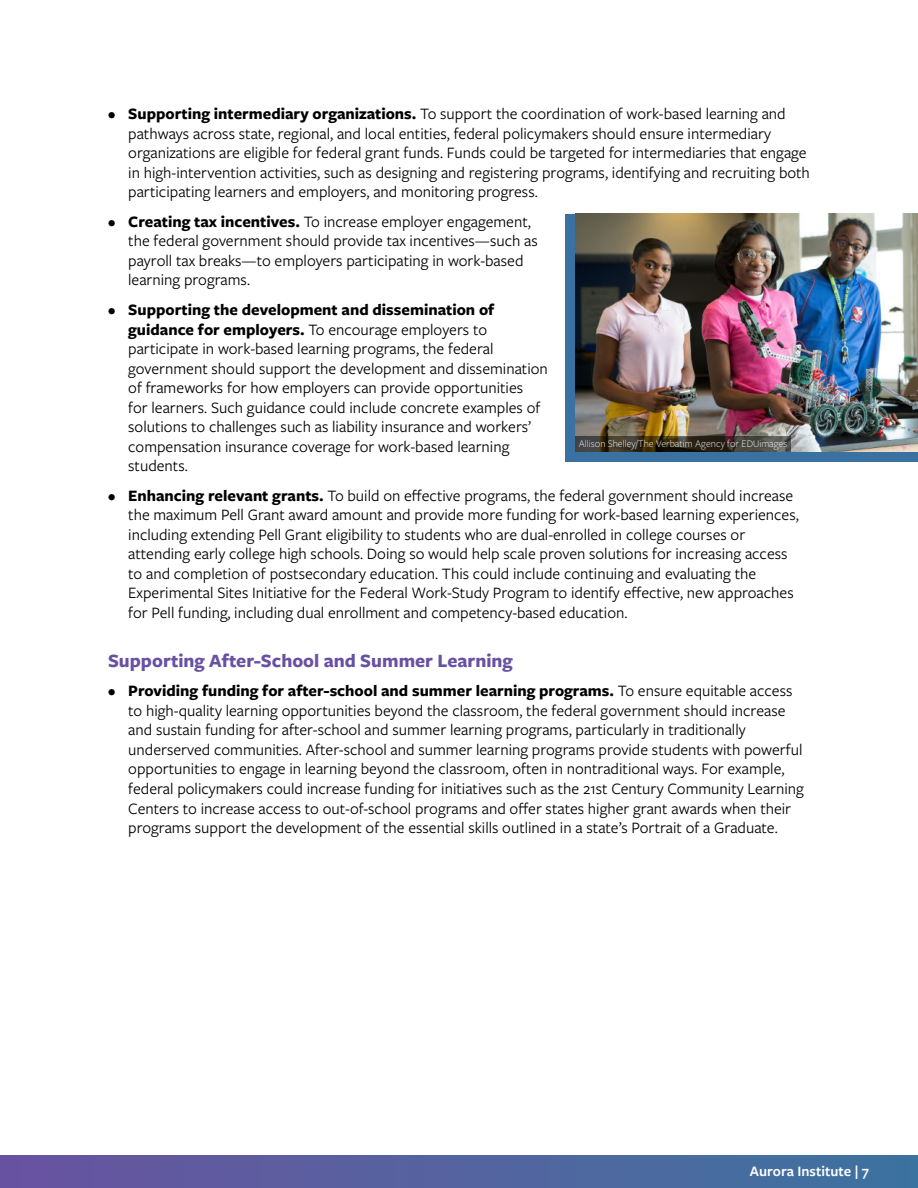
<style>
.page{position:relative;width:918px;height:1188px;background:#fff}
.page>*{position:absolute;margin:0;border:0;box-sizing:border-box;transform-origin:0 0}
.t1{font:700 19.5px "Freight Sans Pro";color:#6851a2}
.t2{font:16.5px/19.5px "Freight Sans Pro";color:#000}
.t3{font:600 15px "Freight Sans Pro";color:#fff}
.t4{font:300 10.5px "Freight Sans Pro";color:#fff}
.s1{font-weight:700}
</style>
<div class="page">
<div style="left:0;top:1156px;width:918px;height:32px;background:linear-gradient(to right,#6a53a0,#3d73a0)"></div>
<div style="left:565px;top:214px;width:353px;height:248px;background:#3972a0"></div>
<img style="left:575px;top:214px;width:343px;height:237px">
<svg style="left:575px;top:436px;width:216px;height:15px;background:#3d372c"></svg>
<p class="t2" style="left:128px;top:106px;width:683px;text-indent:-20px"><span class="s1">• Supporting intermediary organizations.</span> To support the coordination of work-based learning and pathways across state, regional, and local entities, federal policymakers should ensure intermediary organizations are eligible for federal grant funds. Funds could be targeted for intermediaries that engage in high-intervention activities, such as designing and registering programs, identifying and recruiting both participating learners and employers, and monitoring progress.</p>
<p class="t2" style="left:128px;top:213px;width:411px;text-indent:-20px"><span class="s1">• Creating tax incentives.</span> To increase employer engagement, the federal government should provide tax incentives—such as payroll tax breaks—to employers participating in work-based learning programs.</p>
<p class="t2" style="left:128px;top:301px;width:421px;text-indent:-20px"><span class="s1">• Supporting the development and dissemination of guidance for employers.</span> To encourage employers to participate in work-based learning programs, the federal government should support the development and dissemination of frameworks for how employers can provide opportunities<br>for learners. Such guidance could include concrete examples of solutions to challenges such as liability insurance and workers’ compensation insurance coverage for work-based learning students.</p>
<p class="t2" style="left:128px;top:487px;width:672px;text-indent:-20px"><span class="s1">• Enhancing relevant grants.</span> To build on effective programs, the federal government should increase the maximum Pell Grant award amount and provide more funding for work-based learning experiences, including extending Pell Grant eligibility to students who are dual-enrolled in college courses or attending early college high schools. Doing so would help scale proven solutions for increasing access to and completion of postsecondary education. This could include continuing and evaluating the Experimental Sites Initiative for the Federal Work-Study Program to identify effective, new approaches for Pell funding, including dual enrollment and competency-based education.</p>
<p class="t1" style="left:108px;top:653px;width:406px">Supporting After-School and Summer Learning</p>
<p class="t2" style="left:128px;top:683px;width:677px;text-indent:-20px"><span class="s1">• Providing funding for after-school and summer learning programs.</span> To ensure equitable access to high-quality learning opportunities beyond the classroom, the federal government should increase and sustain funding for after-school and summer learning programs, particularly in traditionally underserved communities. After-school and summer learning programs provide students with powerful opportunities to engage in learning beyond the classroom, often in nontraditional ways. For example, federal policymakers could increase funding for initiatives such as the 21st Century Community Learning Centers to increase access to out-of-school programs and offer states higher grant awards when their programs support the development of the essential skills outlined in a state’s Portrait of a Graduate.</p>
<p class="t4" style="left:579px;top:440px;width:210px">Allison Shelley/The Verbatim Agency for EDUimages</p>
<p class="t3" style="left:750px;top:1166px;width:121px">Aurora Institute | 7</p>
</div>
